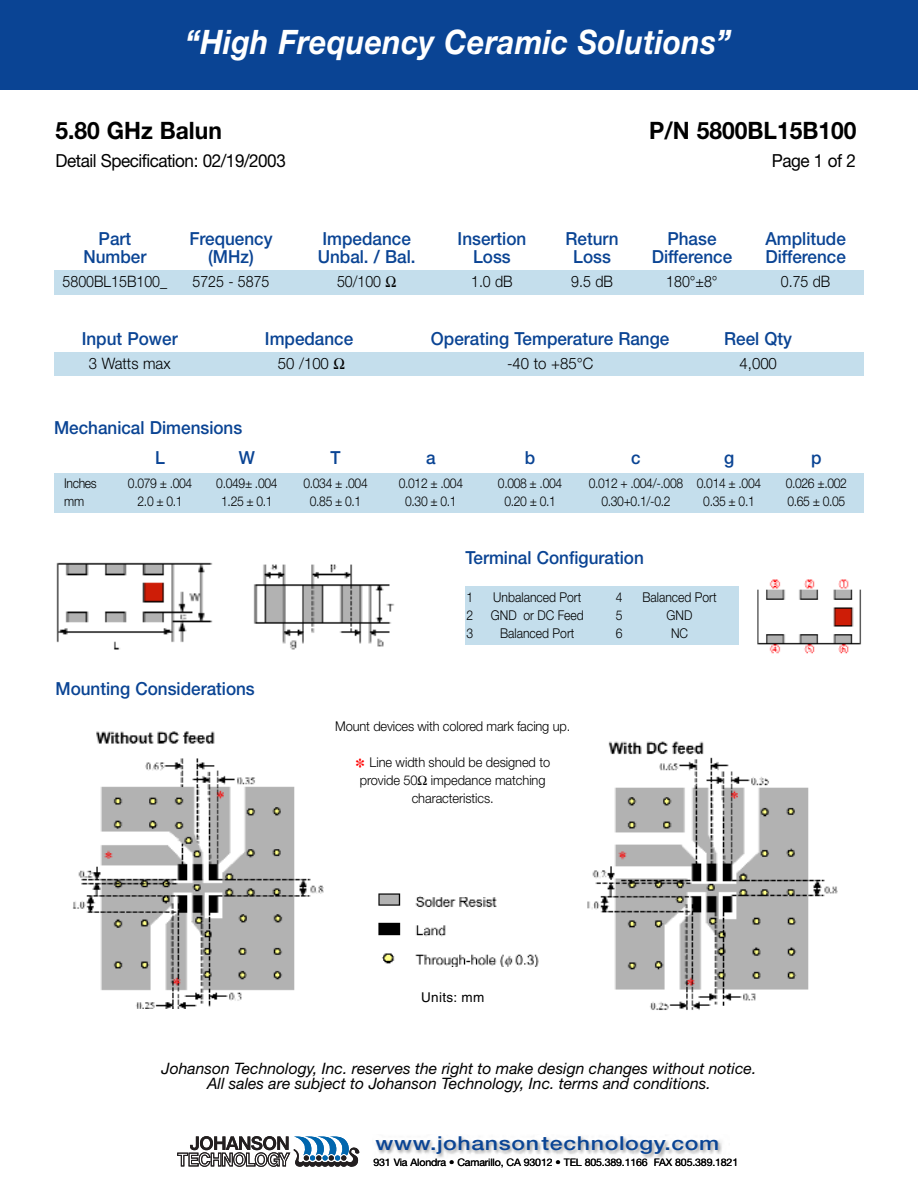
<style>
.page{position:relative;width:918px;height:1188px;background:#fff}
.page>*{position:absolute;margin:0;border:0;box-sizing:border-box;transform-origin:0 0}
.t1{font:italic 700 33.75px "Helvetica Neue";letter-spacing:.01em;color:#fff;scale:.9 1}
.t2{font:700 24px "Helvetica Neue";color:#000;scale:.95 1}
.t3{font:500 19.2px "Helvetica Neue";letter-spacing:.03em;color:#0a4494;scale:1.2 1}
.t4{font:500 18px "Helvetica Neue";color:#0a4494;scale:.95 1}
.t5{font:18px "Helvetica Neue";letter-spacing:-.03em;color:#000;scale:.95 1}
.t6{font:italic 15.75px/15.8px "Helvetica Neue";color:#000;text-align:center}
.t7{font:300 15.75px "Helvetica Neue";color:#000;scale:.9 1}
.t8{font:300 15.75px "Helvetica Neue";color:#000;scale:.95 1}
.t9{font:300 13.5px "Helvetica Neue";letter-spacing:-.005em;color:#000;scale:.9 1}
.t10{font:300 13.5px/18px "Helvetica Neue";letter-spacing:-.005em;color:#000;text-align:center;scale:.95 1}
.t11{font:300 13.5px "Helvetica Neue";letter-spacing:-.03em;color:#000;scale:.9 1}
.t12{font:13.5px "Helvetica";letter-spacing:.03em;color:#000}
.t13{font:10.65px "Helvetica Neue";letter-spacing:-.015em;color:#000}
.s1{font-family:"Times";font-weight:700;font-size:21px;color:#f00}
</style>
<div class="page">
<div style="left:54px;top:474px;width:810px;height:39px;background:#c4deec"></div>
<div style="left:0;top:0;width:918px;height:90px;background:#0a4494"></div>
<svg style="left:376px;top:1136px;width:346px;height:22px"></svg>
<svg style="left:177px;top:1136px;width:182px;height:31px"></svg>
<div style="left:54px;top:352px;width:810px;height:24px;background:#c4deec"></div>
<div style="left:54px;top:271px;width:810px;height:24px;background:#c4deec"></div>
<img style="left:757px;top:579px;width:105px;height:75px">
<div style="left:465px;top:586px;width:274px;height:59px;background:#c4deec"></div>
<img style="left:56px;top:562px;width:339px;height:88px">
<img style="left:587px;top:741px;width:250px;height:269px">
<img style="left:73px;top:731px;width:251px;height:277px">
<img style="left:378px;top:893px;width:161px;height:73px">
<h1 class="t1" style="left:185px;top:30px;width:608px">“High Frequency Ceramic Solutions”</h1>
<h2 class="t2" style="left:56px;top:122px;width:177px">5.80 GHz Balun</h2>
<h2 class="t2" style="left:649px;top:122px;width:220px">P/N 5800BL15B100</h2>
<p class="t5" style="left:56px;top:154px;width:244px">Detail Specification: 02/19/2003</p>
<p class="t5" style="left:772px;top:154px;width:90px">Page 1 of 2</p>
<p class="t4" style="left:99px;top:233px;width:36px">Part</p>
<p class="t4" style="left:189px;top:233px;width:89px">Frequency</p>
<p class="t4" style="left:323px;top:233px;width:95px">Impedance</p>
<p class="t4" style="left:458px;top:233px;width:74px">Insertion</p>
<p class="t4" style="left:566px;top:233px;width:57px">Return</p>
<p class="t4" style="left:667px;top:233px;width:53px">Phase</p>
<p class="t4" style="left:766px;top:233px;width:86px">Amplitude</p>
<p class="t4" style="left:83px;top:251px;width:68px">Number</p>
<p class="t4" style="left:208px;top:251px;width:49px">(MHz)</p>
<p class="t4" style="left:318px;top:251px;width:105px">Unbal. / Bal.</p>
<p class="t4" style="left:473px;top:251px;width:41px">Loss</p>
<p class="t4" style="left:573px;top:251px;width:41px">Loss</p>
<p class="t4" style="left:652px;top:251px;width:86px">Difference</p>
<p class="t4" style="left:765px;top:251px;width:86px">Difference</p>
<p class="t7" style="left:63px;top:276px;width:118px">5800BL15B100_</p>
<p class="t7" style="left:193px;top:276px;width:87px">5725 - 5875</p>
<p class="t7" style="left:337px;top:276px;width:51px">50/100</p>
<p class="t7" style="left:471px;top:276px;width:48px">1.0 dB</p>
<p class="t7" style="left:571px;top:276px;width:48px">9.5 dB</p>
<p class="t7" style="left:666px;top:276px;width:59px">180°±8°</p>
<p class="t7" style="left:781px;top:276px;width:57px">0.75 dB</p>
<p class="t4" style="left:82px;top:333px;width:103px">Input Power</p>
<p class="t4" style="left:265px;top:333px;width:94px">Impedance</p>
<p class="t4" style="left:431px;top:333px;width:253px">Operating Temperature Range</p>
<p class="t4" style="left:724px;top:333px;width:73px">Reel Qty</p>
<p class="t8" style="left:89px;top:358px;width:88px">3 Watts max</p>
<p class="t8" style="left:278px;top:358px;width:55px">50 /100</p>
<p class="t8" style="left:507px;top:358px;width:92px">-40 to +85°C</p>
<p class="t8" style="left:740px;top:358px;width:41px">4,000</p>
<p class="t4" style="left:54px;top:421px;width:200px">Mechanical Dimensions</p>
<p class="t4" style="left:155px;top:451px;width:12px">L</p>
<p class="t4" style="left:239px;top:451px;width:18px">W</p>
<p class="t4" style="left:331px;top:451px;width:12px">T</p>
<p class="t4" style="left:426px;top:451px;width:12px">a</p>
<p class="t4" style="left:525px;top:451px;width:12px">b</p>
<p class="t4" style="left:631px;top:451px;width:12px">c</p>
<p class="t4" style="left:724px;top:451px;width:12px">g</p>
<p class="t4" style="left:811px;top:451px;width:12px">p</p>
<p class="t9" style="left:64px;top:478px;width:38px">Inches</p>
<p class="t9" style="left:128px;top:478px;width:73px">0.079 ± .004</p>
<p class="t9" style="left:216px;top:478px;width:70px">0.049± .004</p>
<p class="t9" style="left:303px;top:478px;width:73px">0.034 ± .004</p>
<p class="t9" style="left:399px;top:478px;width:73px">0.012 ± .004</p>
<p class="t9" style="left:498px;top:478px;width:73px">0.008 ± .004</p>
<p class="t11" style="left:589px;top:478px;width:193px">0.012 + .004/-.008 0.014 ± .004</p>
<p class="t9" style="left:786px;top:478px;width:70px">0.026 ±.002</p>
<p class="t9" style="left:64px;top:496px;width:24px">mm</p>
<p class="t9" style="left:138px;top:496px;width:52px">2.0 ± 0.1</p>
<p class="t9" style="left:221px;top:496px;width:59px">1.25 ± 0.1</p>
<p class="t9" style="left:310px;top:496px;width:59px">0.85 ± 0.1</p>
<p class="t9" style="left:405px;top:496px;width:59px">0.30 ± 0.1</p>
<p class="t9" style="left:504px;top:496px;width:59px">0.20 ± 0.1</p>
<p class="t9" style="left:601px;top:496px;width:78px">0.30+0.1/-0.2</p>
<p class="t9" style="left:703px;top:496px;width:59px">0.35 ± 0.1</p>
<p class="t9" style="left:787px;top:496px;width:66px">0.65 ± 0.05</p>
<p class="t4" style="left:56px;top:682px;width:211px">Mounting Considerations</p>
<p class="t4" style="left:465px;top:551px;width:189px">Terminal Configuration</p>
<p class="t9" style="left:467px;top:592px;width:9px">1</p>
<p class="t9" style="left:493px;top:592px;width:99px">Unbalanced Port</p>
<p class="t9" style="left:616px;top:592px;width:9px">4</p>
<p class="t9" style="left:642px;top:592px;width:84px">Balanced Port</p>
<p class="t9" style="left:467px;top:610px;width:9px">2</p>
<p class="t9" style="left:491px;top:610px;width:105px">GND or DC Feed</p>
<p class="t9" style="left:616px;top:610px;width:9px">5</p>
<p class="t9" style="left:667px;top:610px;width:30px">GND</p>
<p class="t9" style="left:467px;top:628px;width:9px">3</p>
<p class="t9" style="left:500px;top:628px;width:84px">Balanced Port</p>
<p class="t9" style="left:616px;top:628px;width:9px">6</p>
<p class="t9" style="left:671px;top:628px;width:21px">NC</p>
<p class="t10" style="left:335px;top:719px;width:249px">Mount devices with colored mark facing up.</p>
<p class="t10" style="left:355px;top:755px;width:207px"><span class="s1">*</span> Line width should be designed to provide 50 impedance matching characteristics.</p>
<p class="t12" style="left:421px;top:992px;width:65px">Units: mm</p>
<p class="t6" style="left:162px;top:1062px;width:596px">Johanson Technology, Inc. reserves the right to make design changes without notice.<br>All sales are subject to Johanson Technology, Inc. terms and conditions.</p>
<p class="t3" style="left:376px;top:1136px;width:288px">www.johansontechnology.com</p>
<p class="t13" style="left:373px;top:1159px;width:366px">931 Via Alondra • Camarillo, CA 93012 • TEL 805.389.1166 FAX 805.389.1821</p>
</div>
